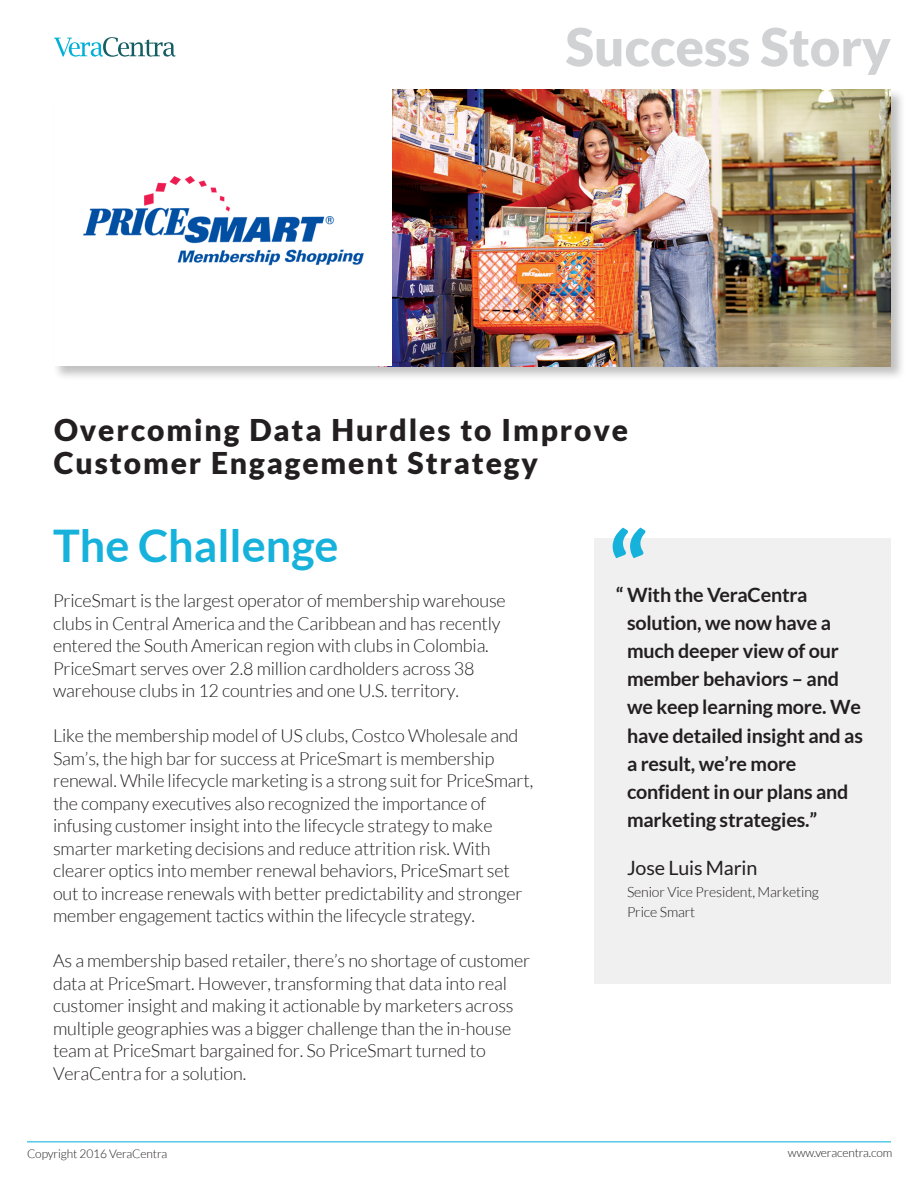
<style>
.page{position:relative;width:918px;height:1188px;background:#fff}
.page>*{position:absolute;margin:0;border:0;box-sizing:border-box;transform-origin:0 0}
.t1{font:700 105px "Lato";color:#16b2dc}
.t2{font:900 52.5px "Lato";color:#d1d2d4}
.t3{font:700 45px "Lato";color:#16b2dc}
.t4{font:900 30px/33px "Lato";letter-spacing:.06em;color:#231f20}
.t5{font:700 19.8px "Lato";letter-spacing:-.01em;color:#231f20}
.t6{font:700 19.65px/28.2px "Lato";letter-spacing:-.01em;color:#231f20}
.t7{font:19.65px "Lato";letter-spacing:-.01em;color:#231f20}
.t8{font:300 18px/22.5px "Lato";letter-spacing:-.01em;color:#231f20}
.t9{font:300 14.1px/19.6px "Lato";letter-spacing:-.01em;color:#231f20}
.t10{font:300 12px "Lato";letter-spacing:-.01em;color:#231f20}
</style>
<div class="page">
<div style="left:594px;top:538px;width:297px;height:446px;background:#f0f0f0"></div>
<svg style="left:54px;top:37px;width:122px;height:20px"></svg>
<hr style="left:27px;top:1142px;width:864px;height:1px;background:#00b0d9">
<div style="left:52px;top:88px;width:854px;height:293px;background:#231f20;opacity:.28"></div>
<img style="left:392px;top:90px;width:499px;height:276px">
<div style="left:54px;top:90px;width:338px;height:276px;background:#fff"></div>
<img style="left:83px;top:176px;width:281px;height:90px">
<p class="t2" style="left:566px;top:16px;width:327px">Success Story</p>
<p class="t4" style="left:54px;top:413px;width:576px">Overcoming Data Hurdles to Improve<br>Customer Engagement Strategy</p>
<p class="t3" style="left:53px;top:520px;width:287px">The Challenge</p>
<p class="t8" style="left:53px;top:589px;width:454px">PriceSmart is the largest operator of membership warehouse clubs in Central America and the Caribbean and has recently entered the South American region with clubs in Colombia.<br>PriceSmart serves over 2.8 million cardholders across 38 warehouse clubs in 12 countries and one U.S. territory.</p>
<p class="t8" style="left:53px;top:724px;width:482px">Like the membership model of US clubs, Costco Wholesale and Sam’s, the high bar for success at PriceSmart is membership renewal. While lifecycle marketing is a strong suit for PriceSmart, the company executives also recognized the importance of infusing customer insight into the lifecycle strategy to make smarter marketing decisions and reduce attrition risk. With clearer optics into member renewal behaviors, PriceSmart set out to increase renewals with better predictability and stronger member engagement tactics within the lifecycle strategy.</p>
<p class="t8" style="left:53px;top:949px;width:479px">As a membership based retailer, there’s no shortage of customer data at PriceSmart. However, transforming that data into real customer insight and making it actionable by marketers across multiple geographies was a bigger challenge than the in-house team at PriceSmart bargained for. So PriceSmart turned to VeraCentra for a solution.</p>
<p class="t1" style="left:608px;top:511px;width:43px">“</p>
<p class="t5" style="left:616px;top:583px;width:193px">“ With the VeraCentra</p>
<p class="t6" style="left:627px;top:608px;width:237px">solution, we now have a much deeper view of our member behaviors – and we keep learning more. We have detailed insight and as a result, we’re more confident in our plans and marketing strategies.”</p>
<p class="t7" style="left:627px;top:857px;width:132px">Jose Luis Marin</p>
<p class="t9" style="left:627px;top:882px;width:193px">Senior Vice President, Marketing<br>Price Smart</p>
<p class="t10" style="left:27px;top:1147px;width:142px">Copyright 2016 VeraCentra</p>
<p class="t10" style="left:788px;top:1146px;width:106px">www.veracentra.com</p>
</div>
